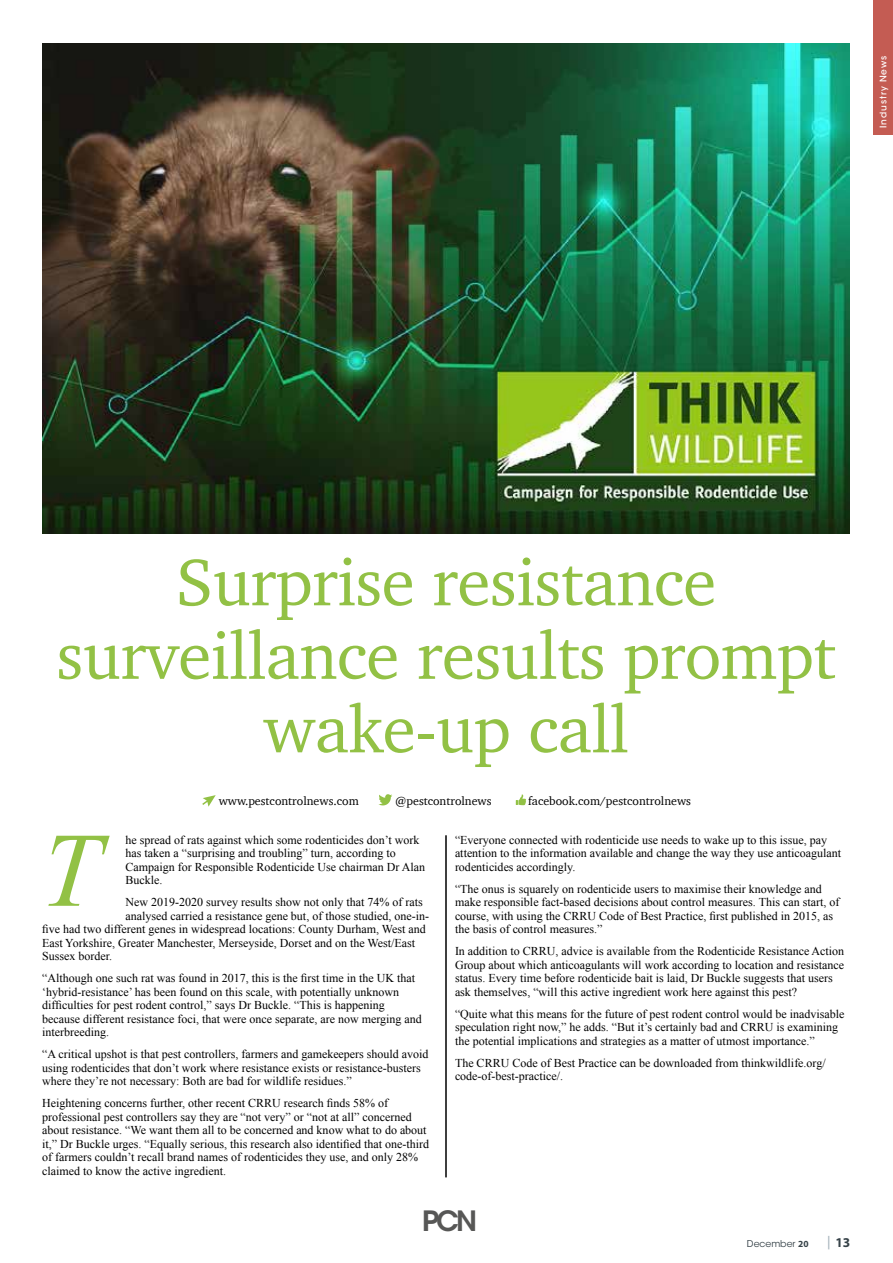
<style>
.page{position:relative;width:893px;height:1263px;background:#fff}
.page>*{position:absolute;margin:0;border:0;box-sizing:border-box;transform-origin:0 0}
.t1{font:italic 105.75px "Times New Roman";color:#92c145}
.t2{font:67.5px/73.5px "Charter";letter-spacing:-.01em;color:#92c145;text-align:center}
.t3{font:600 27.75px "ITC Avant Garde Std";color:#575756}
.t4{font:700 13.5px "Myriad Pro";color:#364248}
.t5{font:12px/13.5px "Times New Roman";color:#000}
.t6{font:12px "Charter";color:#000}
.t7{font:9.3px "ITC Avant Garde Std";color:#364248}
.t8{font:500 9px "ITC Avant Garde Std";letter-spacing:.1em;color:#fff}
.s1{font-family:"Myriad Pro";font-weight:700}
.s2{font-family:"ITC Avant Garde Std";font-weight:400;color:#a5b3bb}
</style>
<div class="page">
<div style="left:873px;top:0;width:20px;height:134px;background:#c45c53"></div>
<img style="left:42px;top:44px;width:807px;height:489px">
<hr style="left:446px;top:835px;width:1px;height:342px;background:#000">
<svg style="left:202px;top:795px;width:14px;height:12px"></svg>
<svg style="left:378px;top:794px;width:14px;height:11px"></svg>
<svg style="left:516px;top:794px;width:10px;height:11px"></svg>
<p class="t8" style="left:877px;top:128px;width:74px;rotate:-90deg">Industry News</p>
<h2 class="t2" style="left:56px;top:545px;width:781px">Surprise resistance surveillance results prompt wake-up call</h2>
<p class="t6" style="left:219px;top:791px;width:142px">www.pestcontrolnews.com</p>
<p class="t6" style="left:395px;top:791px;width:98px">@pestcontrolnews</p>
<p class="t6" style="left:528px;top:791px;width:164px">facebook.com/pestcontrolnews</p>
<p class="t5" style="left:125px;top:833px;width:301px">he spread of rats against which some rodenticides don’t work has taken a “surprising and troubling” turn, according to Campaign for Responsible Rodenticide Use chairman Dr Alan Buckle.</p>
<p class="t5" style="left:125px;top:895px;width:299px">New 2019-2020 survey results show not only that 74% of rats</p>
<p class="t5" style="left:125px;top:909px;width:305px">analysed carried a resistance gene but, of those studied, one-in-</p>
<p class="t5" style="left:42px;top:922px;width:385px">five had two different genes in widespread locations: County Durham, West and</p>
<p class="t5" style="left:42px;top:936px;width:375px">East Yorkshire, Greater Manchester, Merseyside, Dorset and on the West/East</p>
<p class="t5" style="left:42px;top:949px;width:71px">Sussex border.</p>
<p class="t5" style="left:42px;top:971px;width:381px">“Although one such rat was found in 2017, this is the first time in the UK that ‘hybrid-resistance’ has been found on this scale, with potentially unknown difficulties for pest rodent control,” says Dr Buckle. “This is happening because different resistance foci, that were once separate, are now merging and interbreeding.</p>
<p class="t5" style="left:42px;top:1047px;width:388px">“A critical upshot is that pest controllers, farmers and gamekeepers should avoid using rodenticides that don’t work where resistance exists or resistance-busters where they’re not necessary: Both are bad for wildlife residues.”</p>
<p class="t5" style="left:42px;top:1096px;width:389px">Heightening concerns further, other recent CRRU research finds 58% of professional pest controllers say they are “not very” or “not at all” concerned about resistance. “We want them all to be concerned and know what to do about it,” Dr Buckle urges. “Equally serious, this research also identified that one-third of farmers couldn’t recall brand names of rodenticides they use, and only 28% claimed to know the active ingredient.</p>
<h1 class="t1" style="left:41px;top:798px;width:60px">T</h1>
<p class="t5" style="left:455px;top:833px;width:388px">“Everyone connected with rodenticide use needs to wake up to this issue, pay attention to the information available and change the way they use anticoagulant rodenticides accordingly.</p>
<p class="t5" style="left:455px;top:882px;width:386px">“The onus is squarely on rodenticide users to maximise their knowledge and make responsible fact-based decisions about control measures. This can start, of course, with using the CRRU Code of Best Practice, first published in 2015, as the basis of control measures.”</p>
<p class="t5" style="left:455px;top:944px;width:391px">In addition to CRRU, advice is available from the Rodenticide Resistance Action Group about which anticoagulants will work according to location and resistance status. Every time before rodenticide bait is laid, Dr Buckle suggests that users ask themselves, “will this active ingredient work here against this pest?</p>
<p class="t5" style="left:455px;top:1007px;width:391px">“Quite what this means for the future of pest rodent control would be inadvisable speculation right now,” he adds. “But it’s certainly bad and CRRU is examining the potential implications and strategies as a matter of utmost importance.”</p>
<p class="t5" style="left:455px;top:1056px;width:372px">The CRRU Code of Best Practice can be downloaded from thinkwildlife.org/ code-of-best-practice/.</p>
<h3 class="t3" style="left:422px;top:1203px;width:57px">PCN</h3>
<p class="t7" style="left:747px;top:1238px;width:63px">December <span class="s1">20</span></p>
<p class="t4" style="left:825px;top:1233px;width:27px"><span class="s2">|</span>13</p>
</div>
